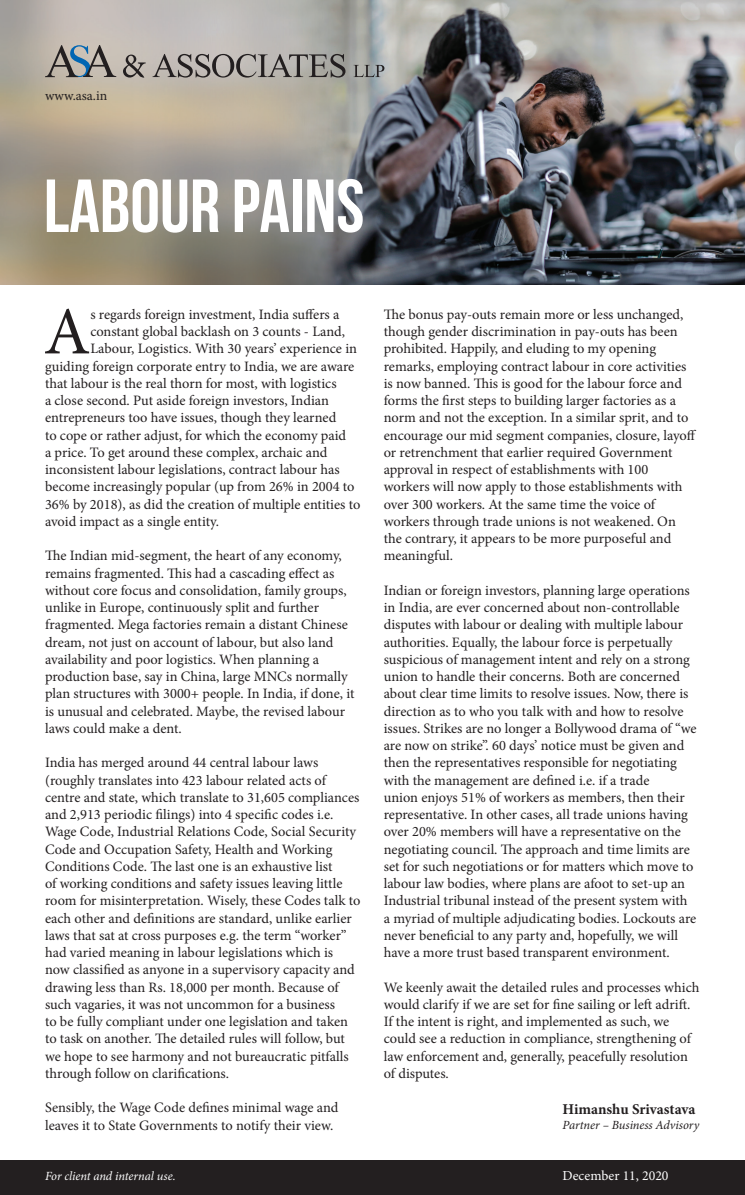
<style>
.page{position:relative;width:745px;height:1195px;background:#fff}
.page>*{position:absolute;margin:0;border:0;box-sizing:border-box;transform-origin:0 0}
.t1{font:700 75px "Bebas Neue";color:#fff}
.t2{font:67.5px "Minion Pro";color:#231f20}
.t3{font:700 15px "Minion Pro";color:#231f20}
.t4{font:14.38px/17.2px "Minion Pro";color:#231f20}
.t5{font:13.75px "Minion Pro";color:#fff}
.t6{font:13.75px "Minion Pro";letter-spacing:.005em;color:#231f20}
.t7{font:italic 12.5px "Minion Pro";letter-spacing:-.01em;color:#231f20}
.t8{font:italic 12.5px "Minion Pro";letter-spacing:-.01em;color:#fff}
</style>
<div class="page">
<img style="left:0;top:0;width:744px;height:285px">
<div style="left:0;top:1161px;width:744px;height:34px;background:#231f20"></div>
<svg style="left:45px;top:45px;width:71px;height:32px;background:#929492"></svg>
<svg style="left:123px;top:54px;width:261px;height:24px;background:#93908c"></svg>
<p class="t6" style="left:45px;top:87px;width:64px">www.asa.in</p>
<h1 class="t1" style="left:44px;top:165px;width:322px">LABOuR PAINS</h1>
<h2 class="t2" style="left:44px;top:287px;width:48px">A</h2>
<p class="t4" style="left:90px;top:306px;width:250px">s regards foreign investment, India suffers a</p>
<p class="t4" style="left:90px;top:323px;width:256px">constant global backlash on 3 counts - Land,</p>
<p class="t4" style="left:90px;top:340px;width:268px">Labour, Logistics. With 30 years’ experience in</p>
<p class="t4" style="left:45px;top:357px;width:310px">guiding foreign corporate entry to India, we are aware</p>
<p class="t4" style="left:45px;top:375px;width:293px">that labour is the real thorn for most, with logistics</p>
<p class="t4" style="left:45px;top:392px;width:285px">a close second. Put aside foreign investors, Indian</p>
<p class="t4" style="left:45px;top:409px;width:292px">entrepreneurs too have issues, though they learned</p>
<p class="t4" style="left:45px;top:426px;width:302px">to cope or rather adjust, for which the economy paid</p>
<p class="t4" style="left:45px;top:444px;width:284px">a price. To get around these complex, archaic and</p>
<p class="t4" style="left:45px;top:461px;width:296px">inconsistent labour legislations, contract labour has</p>
<p class="t4" style="left:45px;top:478px;width:311px">become increasingly popular (up from 26% in 2004 to</p>
<p class="t4" style="left:45px;top:495px;width:316px">36% by 2018), as did the creation of multiple entities to</p>
<p class="t4" style="left:45px;top:513px;width:175px">avoid impact as a single entity.</p>
<p class="t4" style="left:45px;top:547px;width:311px">The Indian mid-segment, the heart of any economy, remains fragmented. This had a cascading effect as without core focus and consolidation, family groups, unlike in Europe, continuously split and further fragmented. Mega factories remain a distant Chinese dream, not just on account of labour, but also land availability and poor logistics. When planning a production base, say in China, large MNCs normally plan structures with 3000+ people. In India, if done, it is unusual and celebrated. Maybe, the revised labour laws could make a dent.</p>
<p class="t4" style="left:45px;top:754px;width:317px">India has merged around 44 central labour laws (roughly translates into 423 labour related acts of centre and state, which translate to 31,605 compliances and 2,913 periodic filings) into 4 specific codes i.e.<br>Wage Code, Industrial Relations Code, Social Security Code and Occupation Safety, Health and Working Conditions Code. The last one is an exhaustive list<br>of working conditions and safety issues leaving little room for misinterpretation. Wisely, these Codes talk to each other and definitions are standard, unlike earlier laws that sat at cross purposes e.g. the term “worker” had varied meaning in labour legislations which is now classified as anyone in a supervisory capacity and drawing less than Rs. 18,000 per month. Because of such vagaries, it was not uncommon for a business<br>to be fully compliant under one legislation and taken to task on another. The detailed rules will follow, but we hope to see harmony and not bureaucratic pitfalls through follow on clarifications.</p>
<p class="t4" style="left:45px;top:1099px;width:295px">Sensibly, the Wage Code defines minimal wage and leaves it to State Governments to notify their view.</p>
<p class="t4" style="left:383px;top:306px;width:314px">The bonus pay-outs remain more or less unchanged, though gender discrimination in pay-outs has been prohibited. Happily, and eluding to my opening remarks, employing contract labour in core activities is now banned. This is good for the labour force and forms the first steps to building larger factories as a norm and not the exception. In a similar sprit, and to encourage our mid segment companies, closure, layoff or retrenchment that earlier required Government approval in respect of establishments with 100 workers will now apply to those establishments with over 300 workers. At the same time the voice of workers through trade unions is not weakened. On the contrary, it appears to be more purposeful and meaningful.</p>
<p class="t4" style="left:383px;top:582px;width:314px">Indian or foreign investors, planning large operations in India, are ever concerned about non-controllable disputes with labour or dealing with multiple labour authorities. Equally, the labour force is perpetually suspicious of management intent and rely on a strong union to handle their concerns. Both are concerned about clear time limits to resolve issues. Now, there is direction as to who you talk with and how to resolve issues. Strikes are no longer a Bollywood drama of “we are now on strike”. 60 days’ notice must be given and then the representatives responsible for negotiating with the management are defined i.e. if a trade<br>union enjoys 51% of workers as members, then their representative. In other cases, all trade unions having over 20% members will have a representative on the negotiating council. The approach and time limits are set for such negotiations or for matters which move to labour law bodies, where plans are afoot to set-up an Industrial tribunal instead of the present system with a myriad of multiple adjudicating bodies. Lockouts are never beneficial to any party and, hopefully, we will have a more trust based transparent environment.</p>
<p class="t4" style="left:383px;top:978px;width:317px">We keenly await the detailed rules and processes which would clarify if we are set for fine sailing or left adrift.<br>If the intent is right, and implemented as such, we could see a reduction in compliance, strengthening of law enforcement and, generally, peacefully resolution of disputes.</p>
<p class="t3" style="left:562px;top:1099px;width:134px">Himanshu Srivastava</p>
<p class="t7" style="left:562px;top:1117px;width:138px">Partner – Business Advisory</p>
<p class="t8" style="left:45px;top:1167px;width:132px">For client and internal use.</p>
<p class="t5" style="left:562px;top:1166px;width:107px">December 11, 2020</p>
</div>
